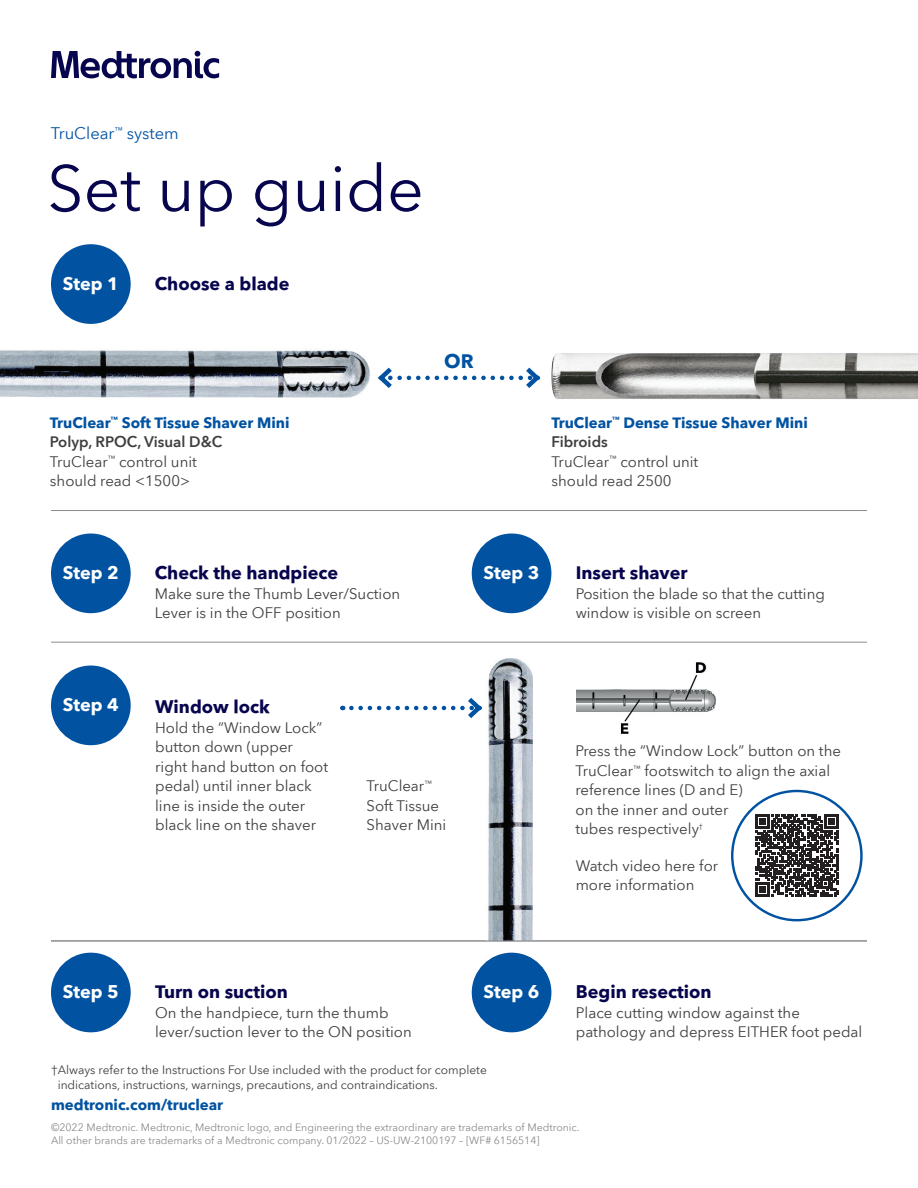
<style>
.page{position:relative;width:918px;height:1188px;background:#fff}
.page>*{position:absolute;margin:0;border:0;box-sizing:border-box;transform-origin:0 0}
.Example_Body_Text_9{font:64.5px "Avenir Next World";color:#08054f}
.Example_Body_Text_9-2{font:700 19.5px "Avenir Next World";color:#0152a1}
._14pt_Blue_Sunhead{font:700 18px "Avenir Next World";color:#08054f}
.Example_Body_Text_9-3{font:700 18px "Avenir Next World";color:#fff}
.Example_Eyebrow_11pt{font:16.5px "Avenir Next World";color:#0152a1}
.Example_Body_Text_9-4{font:15px/19.5px "Avenir Next World";color:#3e3e3f}
._12pt_subhead{font:700 15px "Avenir Next World";color:#0152a1}
.Example_Body_Text_9-5{font:600 15px "Avenir Next World";color:#3e3e3f}
.Example_Body_Text_9-6{font:12px/15px "Avenir Next World";color:#3e3e3f}
.t1{font:10.5px/13.5px "Avenir Next World";color:#8a8c8f}
</style>
<div class="page">
<svg style="left:755px;top:814px;width:83px;height:83px"></svg>
<div style="left:51px;top:534px;width:80px;height:79px;background:#0152a1;border-radius:50%"></div>
<div style="left:472px;top:534px;width:79px;height:79px;background:#0152a1;border-radius:50%"></div>
<div style="left:51px;top:953px;width:80px;height:79px;background:#0152a1;border-radius:50%"></div>
<div style="left:472px;top:953px;width:79px;height:79px;background:#0152a1;border-radius:50%"></div>
<div style="left:51px;top:244px;width:80px;height:80px;background:#0152a1;border-radius:50%"></div>
<hr style="left:51px;top:642px;width:816px;height:1px;background:#8a8c8f">
<hr style="left:51px;top:510px;width:816px;height:1px;background:#8a8c8f">
<svg style="left:378px;top:367px;width:163px;height:21px"></svg>
<div style="left:51px;top:666px;width:80px;height:79px;background:#0152a1;border-radius:50%"></div>
<svg style="left:351px;top:697px;width:131px;height:21px"></svg>
<img style="left:487px;top:658px;width:45px;height:283px">
<img style="left:0;top:350px;width:370px;height:47px">
<img style="left:551px;top:353px;width:367px;height:46px">
<img style="left:577px;top:662px;width:139px;height:72px">
<hr style="left:51px;top:941px;width:816px;height:1px;background:#8a8c8f">
<svg style="left:51px;top:51px;width:168px;height:27px"></svg>
<p class="Example_Eyebrow_11pt" style="left:51px;top:120px;width:129px">TruClear<sup>™</sup> system</p>
<p class="Example_Body_Text_9" style="left:47px;top:137px;width:378px">Set up guide</p>
<p class="Example_Body_Text_9-3" style="left:63px;top:273px;width:57px">Step 1</p>
<p class="_14pt_Blue_Sunhead" style="left:155px;top:273px;width:136px">Choose a blade</p>
<p class="_12pt_subhead" style="left:50px;top:414px;width:241px">TruClear<sup>™</sup> Soft Tissue Shaver Mini</p>
<p class="Example_Body_Text_9-5" style="left:50px;top:433px;width:174px">Polyp, RPOC, Visual D&amp;C</p>
<p class="Example_Body_Text_9-4" style="left:50px;top:452px;width:148px">TruClear<sup>™</sup> control unit should read &lt;1500&gt;</p>
<p class="Example_Body_Text_9-2" style="left:444px;top:350px;width:31px">OR</p>
<p class="_12pt_subhead" style="left:551px;top:414px;width:258px">TruClear<sup>™</sup> Dense Tissue Shaver Mini</p>
<p class="Example_Body_Text_9-5" style="left:551px;top:433px;width:58px">Fibroids</p>
<p class="Example_Body_Text_9-4" style="left:551px;top:452px;width:148px">TruClear<sup>™</sup> control unit should read 2500</p>
<p class="_14pt_Blue_Sunhead" style="left:155px;top:562px;width:185px">Check the handpiece</p>
<p class="Example_Body_Text_9-4" style="left:155px;top:584px;width:247px">Make sure the Thumb Lever/Suction<br>Lever is in the OFF position</p>
<p class="Example_Body_Text_9-3" style="left:63px;top:562px;width:57px">Step 2</p>
<p class="Example_Body_Text_9-3" style="left:484px;top:562px;width:57px">Step 3</p>
<p class="Example_Body_Text_9-3" style="left:63px;top:694px;width:57px">Step 4</p>
<p class="_14pt_Blue_Sunhead" style="left:155px;top:696px;width:116px">Window lock</p>
<p class="Example_Body_Text_9-4" style="left:155px;top:718px;width:174px">Hold the “Window Lock” button down (upper right hand button on foot pedal) until inner black line is inside the outer black line on the shaver</p>
<p class="Example_Body_Text_9-4" style="left:367px;top:776px;width:81px">TruClear<sup>™<br></sup>Soft Tissue<br>Shaver Mini</p>
<p class="_14pt_Blue_Sunhead" style="left:576px;top:562px;width:113px">Insert shaver</p>
<p class="Example_Body_Text_9-4" style="left:576px;top:584px;width:251px">Position the blade so that the cutting window is visible on screen</p>
<p class="Example_Body_Text_9-4" style="left:576px;top:742px;width:267px">Press the “Window Lock” button on the<br>TruClear<sup>™</sup> footswitch to align the axial reference lines (D and E)<br>on the inner and outer<br>tubes respectively<sup>†</sup></p>
<p class="Example_Body_Text_9-4" style="left:576px;top:856px;width:144px">Watch video here for more information</p>
<p class="Example_Body_Text_9-3" style="left:63px;top:982px;width:57px">Step 5</p>
<p class="_14pt_Blue_Sunhead" style="left:576px;top:981px;width:137px">Begin resection</p>
<p class="Example_Body_Text_9-4" style="left:576px;top:1003px;width:288px">Place cutting window against the pathology and depress EITHER foot pedal</p>
<p class="_14pt_Blue_Sunhead" style="left:155px;top:981px;width:134px">Turn on suction</p>
<p class="Example_Body_Text_9-4" style="left:155px;top:1003px;width:258px">On the handpiece, turn the thumb lever/suction lever to the ON position</p>
<p class="Example_Body_Text_9-3" style="left:484px;top:982px;width:57px">Step 6</p>
<p class="Example_Body_Text_9-6" style="left:58px;top:1063px;width:431px;text-indent:-7px">†Always refer to the Instructions For Use included with the product for complete indications, instructions, warnings, precautions, and contraindications.</p>
<p class="_12pt_subhead" style="left:51px;top:1096px;width:174px">medtronic.com/truclear</p>
<p class="t1" style="left:51px;top:1121px;width:530px">©2022 Medtronic. Medtronic, Medtronic logo, and Engineering the extraordinary are trademarks of Medtronic.<br>All other brands are trademarks of a Medtronic company. 01/2022 – US-UW-2100197 – [WF# 6156514]</p>
</div>
